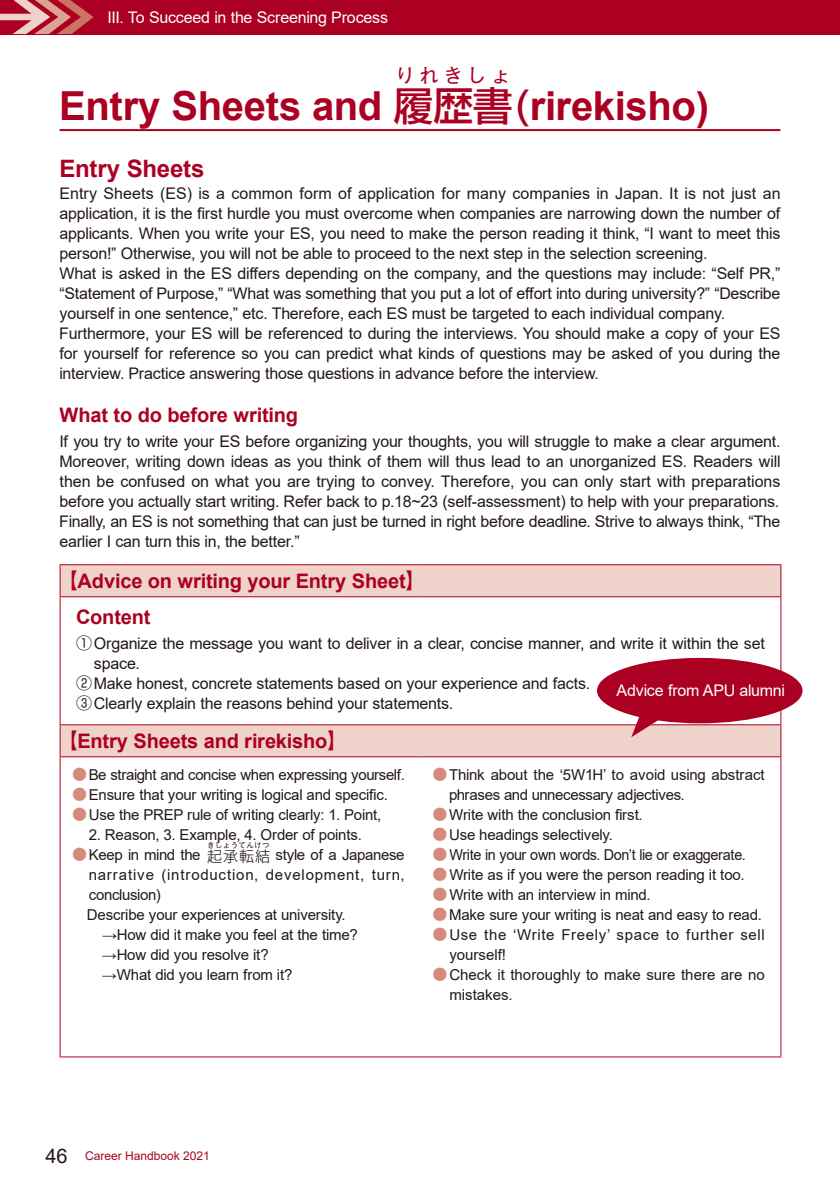
<style>
.page{position:relative;width:840px;height:1191px;background:#fff}
.page>*{position:absolute;margin:0;border:0;box-sizing:border-box;transform-origin:0 0}
.t1{font:700 40px "Arial";letter-spacing:-.01em;color:#ab0022}
.t2{font:700 24px "Arial";letter-spacing:-.01em;color:#ab0022}
.t3{font:700 20px/36px "Arial";letter-spacing:-.01em;color:#ab0022}
.t4{font:500 20px "Shin Go Pro";letter-spacing:.195em;color:#ab0022}
.t5{font:16px/20px "Arial";letter-spacing:-.015em;color:#231916}
.t6{font:16px "Arial";letter-spacing:-.015em;color:#fff}
.t7{font:15px/20px "Arial";letter-spacing:-.01em;color:#231916}
.t8{font:15px/20px "Arial";letter-spacing:.045em;color:#231916}
.t9{font:15px "Arial";letter-spacing:-.03em;color:#231916}
.t10{font:15px "Arial";letter-spacing:-.01em;color:#231916;scale:.96 1}
.t11{font:15px "Arial";letter-spacing:.055em;color:#231916}
.t12{font:12px "Arial";color:#ab0022}
.t13{font:300 7.6px "Shin Go Pro";letter-spacing:.045em;color:#231916}
.s1{font-family:"Shin Go Pro";font-weight:500}
.s2{font-family:"Shin Go Pro De"}
.s3{font-family:"Shin Go Pro"}
.s4{font-family:"Shin Go Pro";color:#d48b7b}
.s5{font-family:"Shin Go Pro";font-weight:300}
.s6{font-size:20px;color:#231916}
</style>
<div class="page">
<div style="left:0;top:0;width:839px;height:34px;background:#ab0022"></div>
<svg style="left:0;top:0;width:94px;height:34px"></svg>
<hr style="left:60px;top:129px;width:720px;height:2px;background:#ab0022">
<svg style="left:61px;top:565px;width:719px;height:191px"></svg>
<hr style="left:60px;top:565px;width:1px;height:31px;background:#ab0022">
<hr style="left:60px;top:564px;width:360px;height:1px;background:#ab0022">
<hr style="left:420px;top:564px;width:361px;height:1px;background:#ab0022">
<hr style="left:780px;top:565px;width:1px;height:31px;background:#ab0022">
<hr style="left:60px;top:597px;width:1px;height:127px;background:#ab0022">
<hr style="left:60px;top:596px;width:360px;height:1px;background:#ab0022">
<hr style="left:420px;top:596px;width:361px;height:1px;background:#ab0022">
<hr style="left:780px;top:597px;width:1px;height:127px;background:#ab0022">
<hr style="left:60px;top:725px;width:1px;height:31px;background:#ab0022">
<hr style="left:60px;top:724px;width:360px;height:1px;background:#ab0022">
<hr style="left:420px;top:724px;width:361px;height:1px;background:#ab0022">
<hr style="left:780px;top:725px;width:1px;height:31px;background:#ab0022">
<hr style="left:60px;top:757px;width:1px;height:299px;background:#ab0022">
<hr style="left:60px;top:756px;width:360px;height:1px;background:#ab0022">
<hr style="left:60px;top:1056px;width:360px;height:1px;background:#ab0022">
<hr style="left:420px;top:756px;width:361px;height:1px;background:#ab0022">
<hr style="left:780px;top:757px;width:1px;height:299px;background:#ab0022">
<hr style="left:420px;top:1056px;width:361px;height:1px;background:#ab0022">
<div style="left:596px;top:658px;width:206px;height:65px;background:#ab0022;border-radius:50%"></div>
<svg style="left:631px;top:716px;width:32px;height:21px"></svg>
<p class="t6" style="left:107px;top:6px;width:282px">III. To Succeed in the Screening Process</p>
<p class="t4" style="left:395px;top:59px;width:117px">りれきしょ</p>
<h1 class="t1" style="left:59px;top:78px;width:650px">Entry Sheets and <span class="s1">履歴書(</span>rirekisho)</h1>
<h2 class="t2" style="left:59px;top:151px;width:147px">Entry Sheets</h2>
<p class="t5" style="left:59px;top:183px;width:722px">Entry Sheets (ES) is a common form of application for many companies in Japan. It is not just an application, it is the first hurdle you must overcome when companies are narrowing down the number of applicants. When you write your ES, you need to make the person reading it think, “I want to meet this person!” Otherwise, you will not be able to proceed to the next step in the selection screening.<br>What is asked in the ES differs depending on the company, and the questions may include: “Self PR,” “Statement of Purpose,” “What was something that you put a lot of effort into during university?” “Describe yourself in one sentence,” etc. Therefore, each ES must be targeted to each individual company.<br>Furthermore, your ES will be referenced to during the interviews. You should make a copy of your ES for yourself for reference so you can predict what kinds of questions may be asked of you during the interview. Practice answering those questions in advance before the interview.</p>
<p class="t3" style="left:60px;top:397px;width:240px">What to do before writing</p>
<p class="t5" style="left:59px;top:431px;width:722px;text-align:justify">If you try to write your ES before organizing your thoughts, you will struggle to make a clear argument.<br>Moreover, writing down ideas as you think of them will thus lead to an unorganized ES. Readers will then be confused on what you are trying to convey. Therefore, you can only start with preparations before you actually start writing. Refer back to p.18~23 (self-assessment) to help with your preparations.<br>Finally, an ES is not something that can just be turned in right before deadline. Strive to always think, “The earlier I can turn this in, the better.”</p>
<p class="t3" style="left:76px;top:563px;width:351px;text-indent:-18px"><span class="s2">【</span>Advice on writing your Entry Sheet<span class="s2">】<br></span>Content</p>
<p class="t5" style="left:76px;top:633px;width:690px"><span class="s3">①</span>Organize the message you want to deliver in a clear, concise manner, and write it within the set</p>
<p class="t5" style="left:94px;top:653px;width:48px">space.</p>
<p class="t5" style="left:76px;top:673px;width:515px"><span class="s3">②</span>Make honest, concrete statements based on your experience and facts.</p>
<p class="t5" style="left:76px;top:693px;width:378px"><span class="s3">③</span>Clearly explain the reasons behind your statements.</p>
<p class="t3" style="left:58px;top:723px;width:291px"><span class="s2">【</span>Entry Sheets and rirekisho<span class="s2">】</span></p>
<p class="t9" style="left:72px;top:764px;width:334px"><span class="s4">●</span>Be straight and concise when expressing yourself.</p>
<p class="t7" style="left:72px;top:784px;width:317px"><span class="s4">●</span>Ensure that your writing is logical and specific.</p>
<p class="t7" style="left:72px;top:804px;width:310px"><span class="s4">●</span>Use the PREP rule of writing clearly: 1. Point,</p>
<p class="t7" style="left:89px;top:824px;width:274px">2. Reason, 3. Example, 4. Order of points.</p>
<p class="t7" style="left:72px;top:844px;width:334px"><span class="s4">●</span>Keep in mind the <span class="s5">起承転結</span> style of a Japanese</p>
<p class="t6" style="left:616px;top:679px;width:170px">Advice from APU alumni</p>
<p class="t7" style="left:449px;top:764px;width:317px;text-indent:-17px"><span class="s4">●</span>Think about the ‘5W1H’ to avoid using abstract phrases and unnecessary adjectives.</p>
<p class="t7" style="left:432px;top:804px;width:212px"><span class="s4">●</span>Write with the conclusion first.</p>
<p class="t7" style="left:432px;top:824px;width:182px"><span class="s4">●</span>Use headings selectively.</p>
<p class="t10" style="left:432px;top:844px;width:328px"><span class="s4">●</span>Write in your own words. Don’t lie or exaggerate.</p>
<p class="t7" style="left:432px;top:864px;width:313px"><span class="s4">●</span>Write as if you were the person reading it too.</p>
<p class="t7" style="left:432px;top:884px;width:220px"><span class="s4">●</span>Write with an interview in mind.</p>
<p class="t7" style="left:432px;top:904px;width:331px"><span class="s4">●</span>Make sure your writing is neat and easy to read.</p>
<p class="t8" style="left:449px;top:924px;width:317px;text-indent:-17px"><span class="s4">●</span>Use the ‘Write Freely’ space to further sell yourself!</p>
<p class="t7" style="left:449px;top:964px;width:317px;text-indent:-17px"><span class="s4">●</span>Check it thoroughly to make sure there are no mistakes.</p>
<p class="t13" style="left:207px;top:839px;width:64px">きしょうてんけつ</p>
<p class="t11" style="left:89px;top:864px;width:317px">narrative (introduction, development, turn,</p>
<p class="t7" style="left:89px;top:884px;width:73px">conclusion)</p>
<p class="t7" style="left:87px;top:904px;width:260px">Describe your experiences at university.</p>
<p class="t7" style="left:72px;top:924px;width:287px"><span class="s3">　　</span>→How did it make you feel at the time?</p>
<p class="t7" style="left:72px;top:944px;width:198px"><span class="s3">　　</span>→How did you resolve it?</p>
<p class="t7" style="left:72px;top:964px;width:222px"><span class="s3">　　</span>→What did you learn from it?</p>
<p class="t12" style="left:45px;top:1147px;width:166px"><span class="s6">46</span> Career Handbook 2021</p>
</div>
